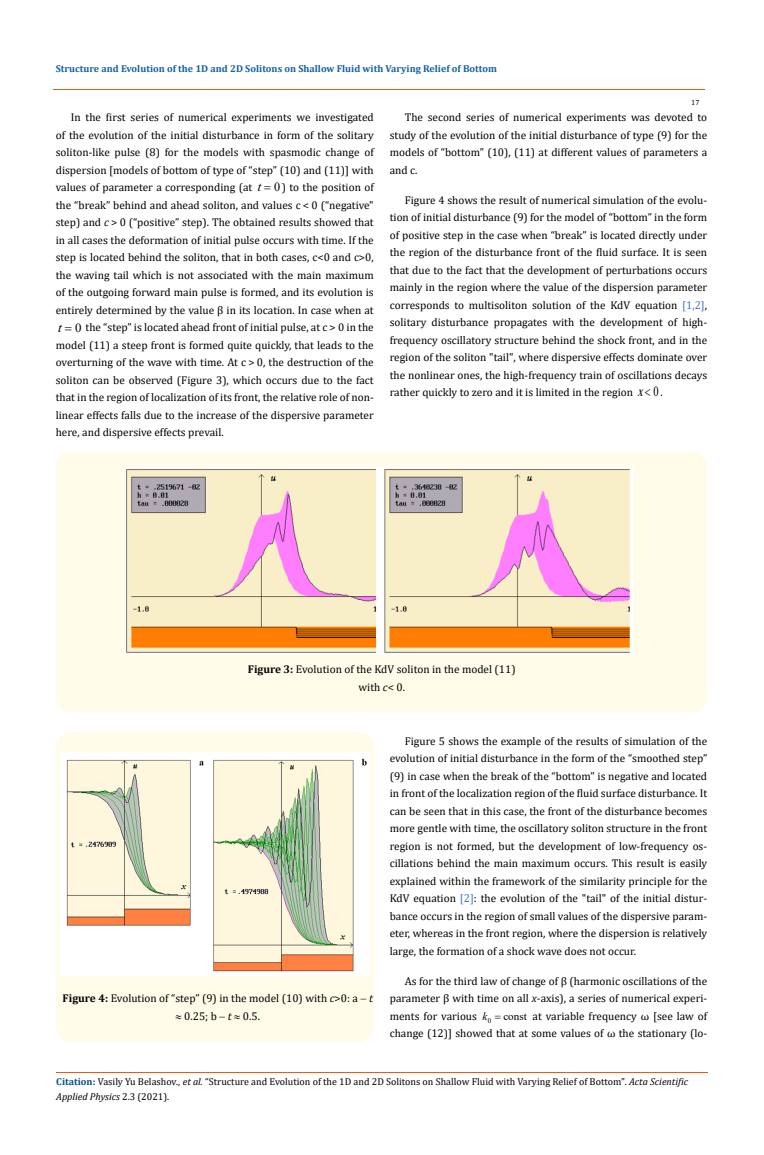
<style>
.page{position:relative;width:764px;height:1155px;background:#fff}
.page>*{position:absolute;margin:0;border:0;box-sizing:border-box;transform-origin:0 0}
.t1{font:11.25px/17.5px "Cambria";color:#000;text-align:justify}
.t2{font:11.12px "Times New Roman";color:#000}
.t3{font:italic 11.12px "Times New Roman";color:#000}
.t4{font:10px/15px "Cambria";color:#000}
.t5{font:700 10px "Cambria";color:#1560a6}
.t6{font:7.5px "Cambria";color:#000}
.s1{font-family:"Times New Roman";font-style:italic;font-size:12.62px}
.s2{font-family:"Times New Roman";font-size:12.62px}
.s3{font-style:italic}
.s4{color:#4472c4}
.s5{font-family:"Times New Roman";font-style:italic;font-size:14px}
.s6{font-family:"Times New Roman";font-size:14px}
.s7{font-weight:700}
.s8{font-weight:700;color:#035089}
</style>
<div class="page">
<div style="left:56px;top:451px;width:651px;height:261px;background:#fffde9;border-radius:15px"></div>
<div style="left:56px;top:732px;width:318px;height:310px;background:#fffde9;border-radius:15px"></div>
<img style="left:60px;top:752px;width:310px;height:223px">
<img style="left:125px;top:468px;width:507px;height:187px">
<hr style="left:53px;top:90px;width:651px;height:1px;background:#e05d1a">
<hr style="left:56px;top:1072px;width:652px;height:1px;background:#e05d1a">
<p class="t5" style="left:56px;top:61px;width:443px">Structure and Evolution of the 1D and 2D Solitons on Shallow Fluid with Varying Relief of Bottom</p>
<p class="t6" style="left:691px;top:98px;width:10px">17</p>
<p class="t1" style="left:56px;top:108px;width:319px;text-indent:15px">In the first series of numerical experiments we investigated of the evolution of the initial disturbance in form of the solitary soliton-like pulse (8) for the models with spasmodic change of dispersion [models of bottom of type of “step” (10) and (11)] with values of parameter а corresponding (at <span class="s1">t</span> <span class="s2">0</span> ) to the position of the “break” behind and ahead soliton, and values с &lt; 0 (“negative" step) and <span class="s3">с</span> &gt; 0 (“positive” step). The obtained results showed that in all cases the deformation of initial pulse occurs with time. If the step is located behind the soliton, that in both cases, c&lt;0 and c&gt;0, the waving tail which is not associated with the main maximum of the outgoing forward main pulse is formed, and its evolution is entirely determined by the value β in its location. In case when at <span class="s1">t</span> <span class="s2">0</span> the “step” is located ahead front of initial pulse, at с &gt; 0 in the model (11) a steep front is formed quite quickly, that leads to the overturning of the wave with time. At с &gt; 0, the destruction of the soliton can be observed (Figure 3), which occurs due to the fact that in the region of localization of its front, the relative role of non&shy;linear effects falls due to the increase of the dispersive parameter here, and dispersive effects prevail.</p>
<p class="t1" style="left:390px;top:109px;width:319px;text-indent:15px">The second series of numerical experiments was devoted to study of the evolution of the initial disturbance of type (9) for the models of “bottom” (10), (11) at different values of parameters а and с.</p>
<p class="t1" style="left:390px;top:191px;width:319px;text-indent:15px">Figure 4 shows the result of numerical simulation of the evolu&shy;tion of initial disturbance (9) for the model of “bottom” in the form of positive step in the case when “break” is located directly under the region of the disturbance front of the fluid surface. It is seen that due to the fact that the development of perturbations occurs mainly in the region where the value of the dispersion parameter corresponds to multisoliton solution of the KdV equation <span class="s4">[1,2]</span>, solitary disturbance propagates with the development of high&shy;frequency oscillatory structure behind the shock front, and in the region of the soliton "tail", where dispersive effects dominate over the nonlinear ones, the high-frequency train of oscillations decays rather quickly to zero and it is limited in the region <span class="s5">x</span> <span class="s6">0</span> .</p>
<p class="t1" style="left:248px;top:660px;width:269px;text-align:center"><span class="s7">Figure 3:</span> Evolution of the KdV soliton in the model (11) with <span class="s3">с</span>&lt; 0.</p>
<p class="t1" style="left:63px;top:989px;width:312px;text-align:center"><span class="s7">Figure 4:</span> Evolution of “step” (9) in the model (10) with <span class="s3">с</span>&gt;0: a − <span class="s3">t </span>≈ 0.25; b − <span class="s3">t</span> ≈ 0.5.</p>
<p class="t1" style="left:390px;top:732px;width:319px;text-indent:15px">Figure 5 shows the example of the results of simulation of the evolution of initial disturbance in the form of the “smoothed step” (9) in case when the break of the “bottom” is negative and located in front of the localization region of the fluid surface disturbance. It can be seen that in this case, the front of the disturbance becomes more gentle with time, the oscillatory soliton structure in the front region is not formed, but the development of low-frequency os&shy;cillations behind the main maximum occurs. This result is easily explained within the framework of the similarity principle for the KdV equation <span class="s4">[2]</span>: the evolution of the "tail" of the initial distur&shy;bance occurs in the region of small values of the dispersive param&shy;eter, whereas in the front region, where the dispersion is relatively large, the formation of a shock wave does not occur.</p>
<p class="t1" style="left:390px;top:972px;width:319px;text-indent:15px">As for the third law of change of β (harmonic oscillations of the parameter β with time on all <span class="s3">x</span>-axis), a series of numerical experi&shy;ments for various</p>
<p class="t1" style="left:390px;top:1007px;width:319px;text-align:right">at variable frequency ω [see law of<br>change (12)] showed that at some values of ω the stationary (lo-</p>
<p class="t3" style="left:482px;top:1008px;width:10px">k<sub>0</sub></p>
<p class="t2" style="left:503px;top:1008px;width:25px">const</p>
<p class="t4" style="left:56px;top:1074px;width:633px"><span class="s8">Citation:</span> Vasily Yu Belashov<span class="s3">., et al.</span> “Structure and Evolution of the 1D and 2D Solitons on Shallow Fluid with Varying Relief of Bottom". <span class="s3">Acta Scientific<br>Applied Physics</span> 2.3 (2021).</p>
</div>
